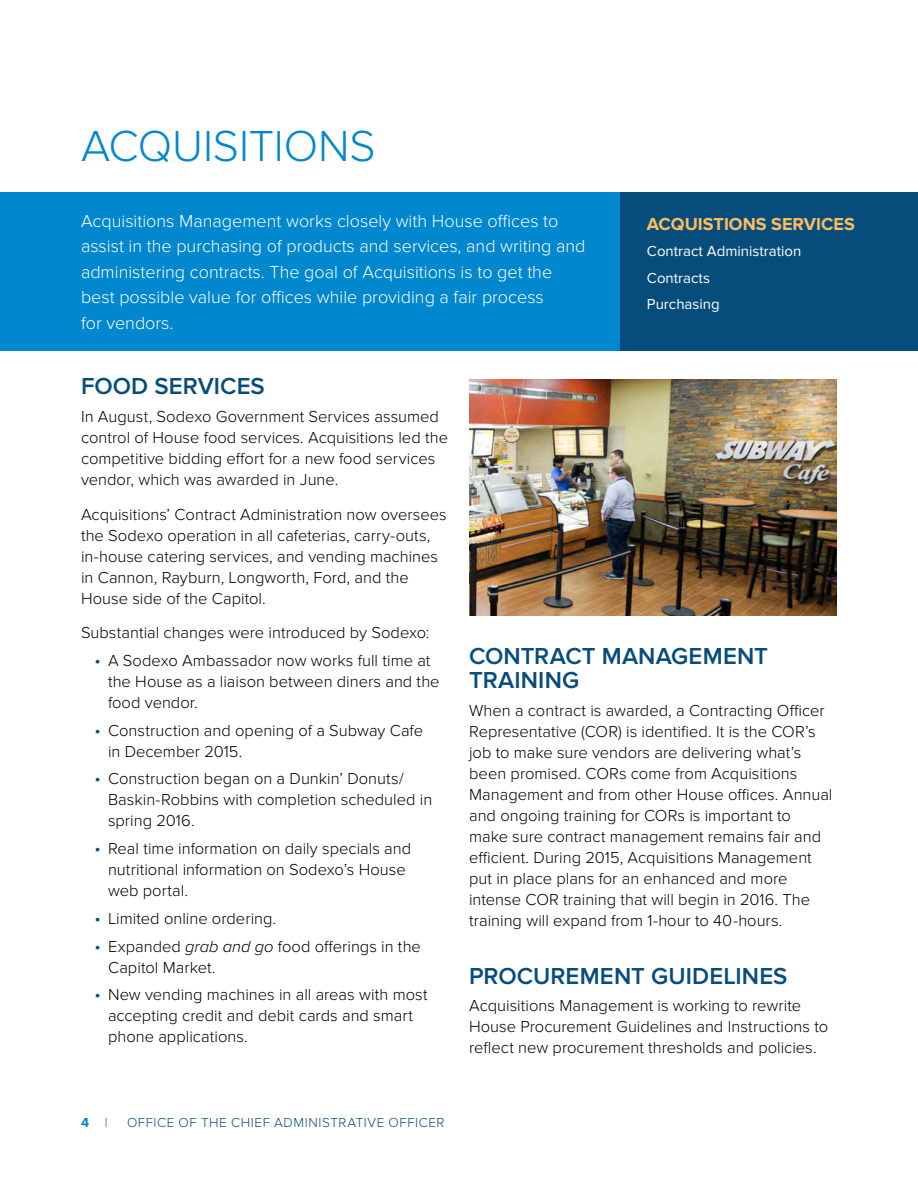
<style>
.page{position:relative;width:918px;height:1188px;background:#fff}
.page>*{position:absolute;margin:0;border:0;box-sizing:border-box;transform-origin:0 0}
._1_0_Header{font:300 45px "Proxima Nova";letter-spacing:-.005em;color:#0087cd}
._1_2_Subhead{font:600 24px/24px "Proxima Nova";letter-spacing:.005em;color:#074d7c}
._1_1_Intro_Paragraph{font:300 18px/25.5px "Proxima Nova";color:#fff}
._3_0_Services_Header{font:700 18px "Proxima Nova";color:#fdbd5f}
._2_0_Body_Text{font:300 16.5px/21px "Proxima Nova";color:#000}
._3_1_Services_List{font:15px "Proxima Nova";color:#fff}
.t1{font:300 13.5px "Proxima Nova";letter-spacing:.04em;color:#074d7c}
.t2{font:700 13.5px "Proxima Nova";color:#0087cd}
.s1{font-size:18px;color:#074d7c}
.s2{font-style:italic}
.s3{font-weight:300;color:#074d7c}
</style>
<div class="page">
<div style="left:620px;top:192px;width:298px;height:159px;background:#074d7c"></div>
<div style="left:0;top:192px;width:620px;height:159px;background:#0087cd"></div>
<img style="left:469px;top:380px;width:368px;height:236px">
<p class="_1_0_Header" style="left:81px;top:120px;width:296px">ACQUISITIONS</p>
<p class="_1_1_Intro_Paragraph" style="left:81px;top:209px;width:506px">Acquisitions Management works closely with House offices to assist in the purchasing of products and services, and writing and administering contracts. The goal of Acquisitions is to get the best possible value for offices while providing a fair process<br>for vendors.</p>
<p class="_3_0_Services_Header" style="left:647px;top:214px;width:209px">ACQUISTIONS SERVICES</p>
<p class="_3_1_Services_List" style="left:647px;top:243px;width:156px">Contract Administration</p>
<p class="_3_1_Services_List" style="left:647px;top:269px;width:65px">Contracts</p>
<p class="_3_1_Services_List" style="left:647px;top:295px;width:74px">Purchasing</p>
<p class="_1_2_Subhead" style="left:81px;top:375px;width:185px">FOOD SERVICES</p>
<p class="_2_0_Body_Text" style="left:81px;top:407px;width:369px">In August, Sodexo Government Services assumed control of House food services. Acquisitions led the competitive bidding effort for a new food services vendor, which was awarded in June.</p>
<p class="_2_0_Body_Text" style="left:81px;top:504px;width:367px">Acquisitions’ Contract Administration now oversees the Sodexo operation in all cafeterias, carry-outs, in-house catering services, and vending machines in Cannon, Rayburn, Longworth, Ford, and the House side of the Capitol.</p>
<p class="_2_0_Body_Text" style="left:81px;top:623px;width:350px">Substantial changes were introduced by Sodexo:</p>
<p class="_2_0_Body_Text" style="left:108px;top:650px;width:333px;text-indent:-14px"><span class="s1">•</span> A Sodexo Ambassador now works full time at the House as a liaison between diners and the food vendor.</p>
<p class="_2_0_Body_Text" style="left:108px;top:720px;width:317px;text-indent:-14px"><span class="s1">•</span> Construction and opening of a Subway Cafe in December 2015.</p>
<p class="_2_0_Body_Text" style="left:108px;top:769px;width:326px;text-indent:-14px"><span class="s1">•</span> Construction began on a Dunkin’ Donuts/<br>Baskin-Robbins with completion scheduled in spring 2016.</p>
<p class="_2_0_Body_Text" style="left:108px;top:839px;width:305px;text-indent:-14px"><span class="s1">•</span> Real time information on daily specials and nutritional information on Sodexo’s House web portal.</p>
<p class="_2_0_Body_Text" style="left:94px;top:908px;width:183px"><span class="s1">•</span> Limited online ordering.</p>
<p class="_2_0_Body_Text" style="left:108px;top:936px;width:314px;text-indent:-14px"><span class="s1">•</span> Expanded <span class="s2">grab and go</span> food offerings in the<br>Capitol Market.</p>
<p class="_2_0_Body_Text" style="left:108px;top:985px;width:321px;text-indent:-14px"><span class="s1">•</span> New vending machines in all areas with most accepting credit and debit cards and smart phone applications.</p>
<p class="_1_2_Subhead" style="left:469px;top:645px;width:300px">CONTRACT MANAGEMENT<br>TRAINING</p>
<p class="_2_0_Body_Text" style="left:469px;top:700px;width:365px">When a contract is awarded, a Contracting Officer Representative (COR) is identified. It is the COR’s job to make sure vendors are delivering what’s been promised. CORs come from Acquisitions Management and from other House offices. Annual and ongoing training for CORs is important to make sure contract management remains fair and efficient. During 2015, Acquisitions Management put in place plans for an enhanced and more intense COR training that will begin in 2016. The training will expand from 1-hour to 40-hours.</p>
<p class="_1_2_Subhead" style="left:469px;top:965px;width:320px">PROCUREMENT GUIDELINES</p>
<p class="_2_0_Body_Text" style="left:469px;top:996px;width:361px">Acquisitions Management is working to rewrite<br>House Procurement Guidelines and Instructions to reflect new procurement thresholds and policies.</p>
<p class="t2" style="left:81px;top:1115px;width:28px">4 <span class="s3">|</span></p>
<p class="t1" style="left:127px;top:1115px;width:319px">OFFICE OF THE CHIEF ADMINISTRATIVE OFFICER</p>
</div>
